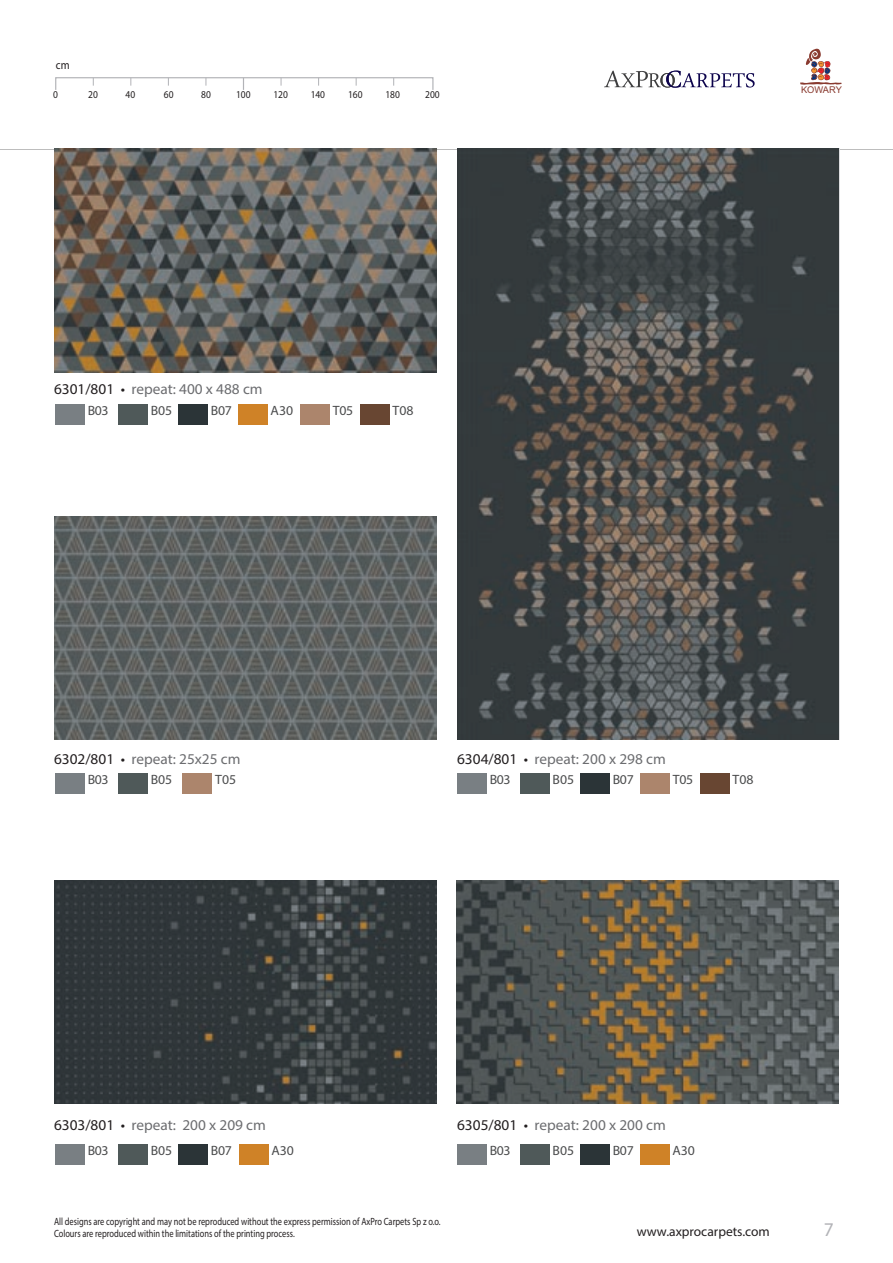
<style>
.page{position:relative;width:893px;height:1263px;background:#fff}
.page>*{position:absolute;margin:0;border:0;box-sizing:border-box;transform-origin:0 0}
.t1{font:19.5px "Myriad Pro";color:#b2b3b7}
.t2{font:15px "Myriad Pro";color:#6c6d70}
.t3{font:13.5px "Myriad Pro";letter-spacing:-.015em;color:#4b4c4d}
.t4{font:13.5px "Myriad Pro";color:#231f20}
.t5{font:12px "Myriad Pro";color:#231f20;scale:.89 1}
.t6{font:10.5px/12.6px "Myriad Pro";color:#231f20;scale:.8 1}
.t7{font:10.5px "Myriad Pro";color:#231f20;scale:.9 1}
.t8{font:9.3px "Arial";color:#893a2f}
.s1{color:#231f20}
</style>
<div class="page">
<hr style="left:0;top:149px;width:893px;height:1px;background:#bdbdbd">
<div style="left:55px;top:77px;width:378px;height:13px;border:1px solid #b2b3b7"></div>
<svg style="left:243px;top:78px;width:1px;height:12px"></svg>
<svg style="left:604px;top:71px;width:151px;height:17px"></svg>
<svg style="left:800px;top:49px;width:42px;height:36px"></svg>
<img style="left:457px;top:149px;width:382px;height:591px">
<img style="left:54px;top:880px;width:382px;height:224px">
<img style="left:457px;top:880px;width:382px;height:224px">
<img style="left:54px;top:149px;width:382px;height:223px">
<img style="left:54px;top:516px;width:382px;height:224px">
<div style="left:520px;top:1144px;width:29px;height:20px;background:#4f5959"></div>
<div style="left:118px;top:404px;width:30px;height:21px;background:#4f5959"></div>
<div style="left:520px;top:773px;width:29px;height:20px;background:#4f5959"></div>
<div style="left:118px;top:773px;width:30px;height:20px;background:#4f5959"></div>
<div style="left:640px;top:1144px;width:29px;height:20px;background:#cf8227"></div>
<div style="left:238px;top:404px;width:29px;height:21px;background:#cf8227"></div>
<div style="left:183px;top:773px;width:29px;height:20px;background:#ac856c"></div>
<div style="left:360px;top:404px;width:29px;height:21px;background:#684632"></div>
<div style="left:700px;top:773px;width:29px;height:20px;background:#684632"></div>
<div style="left:457px;top:1144px;width:30px;height:21px;background:#797f83"></div>
<div style="left:55px;top:404px;width:30px;height:21px;background:#797f83"></div>
<div style="left:457px;top:773px;width:30px;height:21px;background:#797f83"></div>
<div style="left:55px;top:773px;width:30px;height:21px;background:#797f83"></div>
<div style="left:580px;top:1144px;width:30px;height:21px;background:#2b3437"></div>
<div style="left:118px;top:1144px;width:30px;height:20px;background:#4f5959"></div>
<div style="left:239px;top:1144px;width:29px;height:20px;background:#cf8227"></div>
<div style="left:55px;top:1144px;width:30px;height:21px;background:#797f83"></div>
<div style="left:179px;top:1144px;width:29px;height:21px;background:#2b3437"></div>
<div style="left:179px;top:404px;width:29px;height:21px;background:#2b3437"></div>
<div style="left:580px;top:773px;width:30px;height:21px;background:#2b3437"></div>
<div style="left:301px;top:404px;width:29px;height:21px;background:#ac856c"></div>
<div style="left:641px;top:773px;width:29px;height:21px;background:#ac856c"></div>
<p class="t5" style="left:56px;top:57px;width:17px">cm</p>
<p class="t7" style="left:53px;top:88px;width:7px">0</p>
<p class="t7" style="left:88px;top:88px;width:12px">20</p>
<p class="t7" style="left:126px;top:88px;width:12px">40</p>
<p class="t7" style="left:164px;top:88px;width:12px">60</p>
<p class="t7" style="left:201px;top:88px;width:12px">80</p>
<p class="t7" style="left:236px;top:88px;width:18px">100</p>
<p class="t7" style="left:273px;top:88px;width:18px">120</p>
<p class="t7" style="left:311px;top:88px;width:17px">140</p>
<p class="t7" style="left:348px;top:88px;width:18px">160</p>
<p class="t7" style="left:385px;top:88px;width:18px">180</p>
<p class="t7" style="left:425px;top:88px;width:18px">200</p>
<h2 class="t2" style="left:54px;top:380px;width:210px"><span class="s1">6301/801 •</span> repeat: 400 x 488 cm</h2>
<p class="t3" style="left:88px;top:402px;width:22px">B03</p>
<p class="t3" style="left:151px;top:402px;width:23px">B05</p>
<p class="t3" style="left:211px;top:402px;width:22px">B07</p>
<p class="t3" style="left:271px;top:402px;width:24px">A30</p>
<p class="t3" style="left:333px;top:402px;width:22px">T05</p>
<p class="t3" style="left:393px;top:402px;width:22px">T08</p>
<p class="t8" style="left:801px;top:84px;width:42px">KOWARY</p>
<h2 class="t2" style="left:54px;top:750px;width:188px"><span class="s1">6302/801 •</span> repeat: 25x25 cm</h2>
<h2 class="t2" style="left:457px;top:750px;width:210px"><span class="s1">6304/801 •</span> repeat: 200 x 298 cm</h2>
<p class="t3" style="left:88px;top:771px;width:22px">B03</p>
<p class="t3" style="left:490px;top:771px;width:22px">B03</p>
<p class="t3" style="left:151px;top:771px;width:23px">B05</p>
<p class="t3" style="left:553px;top:771px;width:23px">B05</p>
<p class="t3" style="left:215px;top:771px;width:22px">T05</p>
<p class="t3" style="left:613px;top:771px;width:22px">B07</p>
<p class="t3" style="left:673px;top:771px;width:22px">T05</p>
<p class="t3" style="left:733px;top:771px;width:22px">T08</p>
<h2 class="t2" style="left:54px;top:1115px;width:213px"><span class="s1">6303/801 •</span> repeat: 200 x 209 cm</h2>
<h2 class="t2" style="left:457px;top:1115px;width:210px"><span class="s1">6305/801 •</span> repeat: 200 x 200 cm</h2>
<p class="t3" style="left:553px;top:1142px;width:23px">B05</p>
<p class="t3" style="left:88px;top:1142px;width:22px">B03</p>
<p class="t3" style="left:151px;top:1142px;width:23px">B05</p>
<p class="t3" style="left:211px;top:1142px;width:22px">B07</p>
<p class="t3" style="left:271px;top:1142px;width:24px">A30</p>
<p class="t3" style="left:613px;top:1142px;width:22px">B07</p>
<p class="t3" style="left:490px;top:1142px;width:22px">B03</p>
<p class="t3" style="left:672px;top:1142px;width:24px">A30</p>
<p class="t6" style="left:54px;top:1215px;width:485px">All designs are copyright and may not be reproduced without the express permission of AxPro Carpets Sp z o.o.<br>Colours are reproduced within the limitations of the printing process.</p>
<p class="t4" style="left:637px;top:1223px;width:135px">www.axprocarpets.com</p>
<h1 class="t1" style="left:824px;top:1217px;width:12px">7</h1>
</div>
